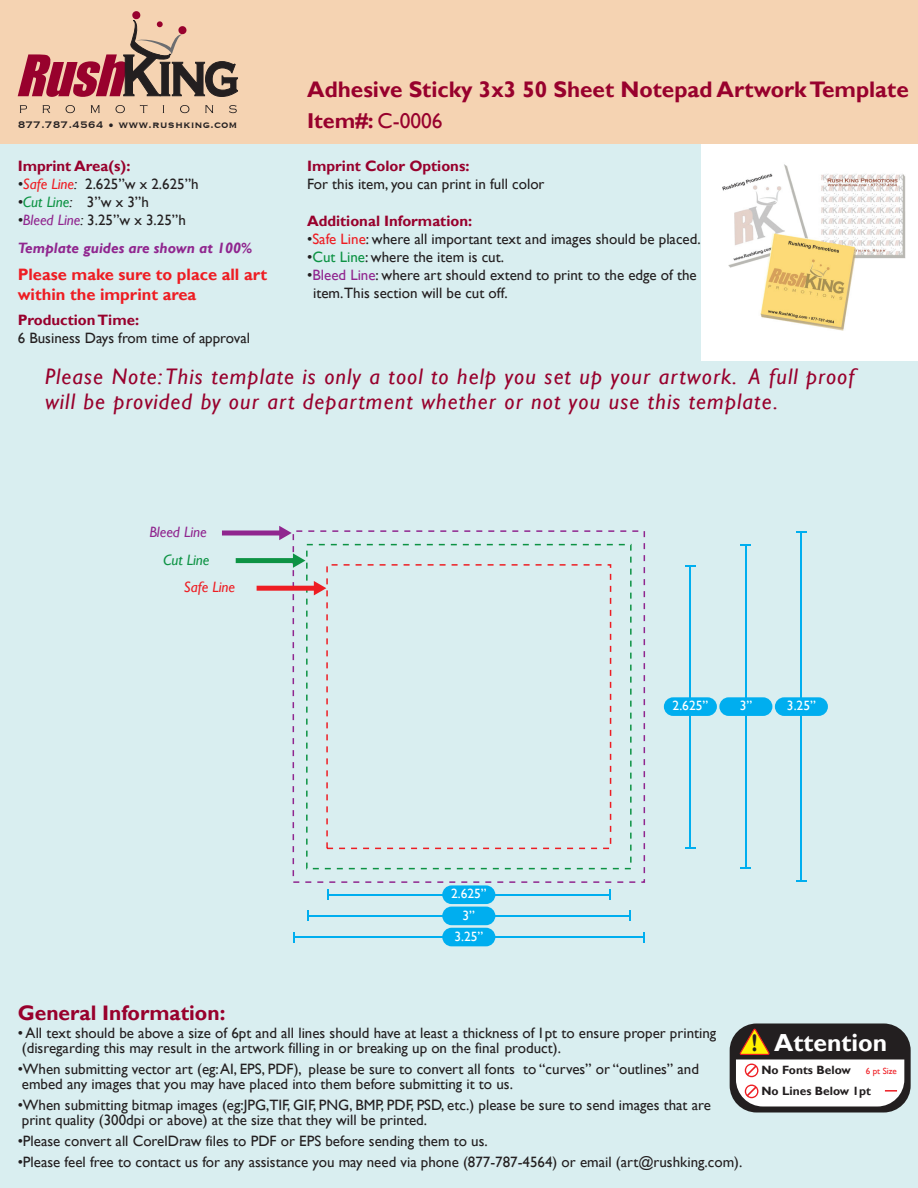
<style>
.page{position:relative;width:918px;height:1188px;background:#d9eef0}
.page>*{position:absolute;margin:0;border:0;box-sizing:border-box;transform-origin:0 0}
.t1{font:700 24.6px "Gill Sans";color:#fff}
.t2{font:italic 22.5px/24.8px "Gill Sans";letter-spacing:.05em;color:#98012d}
.t3{font:700 22.5px "Gill Sans";color:#98012d}
.t4{font:700 21.45px "Gill Sans";color:#98012d}
.t5{font:700 21px "Gill Sans";color:#98012d}
.t6{font:700 16.5px/19.8px "Gill Sans";color:#ee1d23}
.t7{font:15px/15px "Gill Sans";color:#231f20}
.t8{font:700 15px "Gill Sans";color:#98012d}
.t9{font:italic 700 15px "Gill Sans";color:#90268f}
.t10{font:italic 15px "Gill Sans";color:#0d9344}
.t11{font:italic 15px "Gill Sans";color:#90268f}
.t12{font:italic 15px "Gill Sans";color:#ee1d23}
.t13{font:13.5px/21.1px "Gill Sans";color:#fff;text-align:center}
.t14{font:700 12.3px "Copperplate Gothic BT";color:#231f20}
.t15{font:700 12px/21px "Gill Sans";color:#231f20}
.t16{font:9px "Gill Sans";color:#ee1d23}
.s1{font-style:italic}
.s2{font-style:italic;color:#ee1d23}
.s3{color:#231f20}
.s4{font-style:normal;color:#231f20}
.s5{font-style:italic;color:#90268f}
.s6{font-weight:400}
.s7{color:#ee1d23}
.s8{color:#0d9344}
.s9{color:#90268f}
.s10{font-size:23.85px;color:#231f20}
</style>
<div class="page">
<div style="left:0;top:0;width:918px;height:144px;background:#f5d3b2"></div>
<svg style="left:18px;top:11px;width:220px;height:86px"></svg>
<svg style="left:20px;top:105px;width:7px;height:8px"></svg>
<svg style="left:42px;top:105px;width:8px;height:8px"></svg>
<svg style="left:66px;top:105px;width:9px;height:8px"></svg>
<svg style="left:91px;top:105px;width:9px;height:8px"></svg>
<svg style="left:116px;top:105px;width:9px;height:8px"></svg>
<svg style="left:140px;top:105px;width:7px;height:8px"></svg>
<svg style="left:180px;top:105px;width:9px;height:8px"></svg>
<svg style="left:205px;top:105px;width:8px;height:8px"></svg>
<svg style="left:229px;top:105px;width:8px;height:8px"></svg>
<div style="left:730px;top:1024px;width:181px;height:89px;background:#231f20;border-radius:27px"></div>
<svg style="left:736px;top:1029px;width:168px;height:78px"></svg>
<img style="left:701px;top:144px;width:217px;height:217px">
<svg style="left:327px;top:889px;width:2px;height:11px"></svg>
<svg style="left:609px;top:889px;width:2px;height:11px"></svg>
<hr style="left:327px;top:894px;width:284px;height:2px;background:#00aeef">
<div style="left:442px;top:885px;width:53px;height:19px;background:#00aeef;border-radius:9px"></div>
<svg style="left:629px;top:910px;width:2px;height:11px"></svg>
<hr style="left:307px;top:915px;width:324px;height:2px;background:#00aeef">
<div style="left:442px;top:907px;width:53px;height:18px;background:#00aeef;border-radius:9px"></div>
<svg style="left:293px;top:932px;width:2px;height:10px"></svg>
<hr style="left:293px;top:936px;width:351px;height:2px;background:#00aeef">
<div style="left:442px;top:928px;width:53px;height:18px;background:#00aeef;border-radius:9px"></div>
<svg style="left:685px;top:565px;width:11px;height:2px"></svg>
<hr style="left:690px;top:565px;width:1px;height:283px;background:#00aeef">
<div style="left:664px;top:697px;width:53px;height:19px;background:#00aeef;border-radius:9px"></div>
<svg style="left:741px;top:867px;width:10px;height:2px"></svg>
<hr style="left:745px;top:545px;width:2px;height:324px;background:#00aeef">
<div style="left:719px;top:697px;width:53px;height:19px;background:#00aeef;border-radius:9px"></div>
<svg style="left:796px;top:531px;width:11px;height:2px"></svg>
<hr style="left:801px;top:531px;width:1px;height:351px;background:#00aeef">
<div style="left:775px;top:697px;width:53px;height:19px;background:#00aeef;border-radius:9px"></div>
<div style="left:293px;top:530px;width:352px;height:353px;border:2px dashed #90268f"></div>
<div style="left:306px;top:544px;width:326px;height:325px;border:2px dashed #0d9344"></div>
<div style="left:326px;top:564px;width:285px;height:285px;border:2px dashed #ee1d23"></div>
<svg style="left:257px;top:581px;width:69px;height:14px"></svg>
<svg style="left:236px;top:553px;width:69px;height:15px"></svg>
<svg style="left:222px;top:526px;width:70px;height:14px"></svg>
<p class="t14" style="left:18px;top:118px;width:221px">877.787.4564 • www.rushking.com</p>
<p class="t8" style="left:18px;top:157px;width:114px">Imprint Area(s):</p>
<p class="t7" style="left:18px;top:177px;width:182px"><span class="s1">•</span><span class="s2">Safe Line</span><span class="s1">:</span> 2.625”w x 2.625”h</p>
<p class="t10" style="left:18px;top:193px;width:133px"><span class="s3">•</span>Cut Line<span class="s3">:</span> <span class="s4">3”w x 3”h</span></p>
<p class="t7" style="left:18px;top:213px;width:170px"><span class="s1">•</span><span class="s5">Bleed Line</span><span class="s1">:</span> 3.25”w x 3.25”h</p>
<p class="t9" style="left:18px;top:240px;width:236px">Template guides are shown at 100%</p>
<p class="t6" style="left:18px;top:265px;width:251px">Please make sure to place all art within the imprint area</p>
<p class="t8" style="left:18px;top:310px;width:123px">Production Time:</p>
<p class="t7" style="left:18px;top:330px;width:234px">6 Business Days from time of approval</p>
<h2 class="t3" style="left:307px;top:76px;width:603px">Adhesive Sticky 3x3 50 Sheet Notepad Artwork Template</h2>
<h3 class="t4" style="left:307px;top:108px;width:137px">Item#: <span class="s6">C-0006</span></h3>
<p class="t8" style="left:307px;top:157px;width:164px">Imprint Color Options:</p>
<p class="t7" style="left:307px;top:177px;width:239px">For this item, you can print in full color</p>
<p class="t8" style="left:307px;top:212px;width:167px">Additional Information:</p>
<p class="t7" style="left:307px;top:232px;width:395px">•<span class="s7">Safe Line</span>: where all important text and images should be placed.</p>
<p class="t7" style="left:307px;top:250px;width:198px">•<span class="s8">Cut Line</span>: where the item is cut.</p>
<p class="t7" style="left:313px;top:266px;width:385px;line-height:18px;text-indent:-6px">•<span class="s9">Bleed Line</span>: where art should extend to print to the edge of the item.This section will be cut off.</p>
<h2 class="t2" style="left:45px;top:364px;width:811px">Please Note: This template is only a tool to help you set up your artwork. A full proof will be provided by our art department whether or not you use this template.</h2>
<p class="t11" style="left:149px;top:523px;width:59px">Bleed Line</p>
<p class="t10" style="left:163px;top:551px;width:48px">Cut Line</p>
<p class="t12" style="left:184px;top:579px;width:53px">Safe Line</p>
<p class="t13" style="left:451px;top:884px;width:37px">2.625”<br>3”<br>3.25”</p>
<p class="t13" style="left:673px;top:696px;width:37px">2.625”</p>
<p class="t13" style="left:740px;top:696px;width:14px">3”</p>
<p class="t13" style="left:787px;top:696px;width:30px">3.25”</p>
<h3 class="t5" style="left:18px;top:1000px;width:209px">General Information:</h3>
<p class="t7" style="left:18px;top:1026px;width:700px">• All text should be above a size of 6pt and all lines should have at least a thickness of 1pt to ensure proper printing (disregarding this may result in the artwork filling in or breaking up on the final product).</p>
<p class="t7" style="left:18px;top:1062px;width:683px">•When submitting vector art (eg: AI, EPS, PDF), please be sure to convert all fonts to “curves” or “outlines” and embed any images that you may have placed into them before submitting it to us.</p>
<p class="t7" style="left:18px;top:1098px;width:695px">•When submitting bitmap images (eg:JPG,TIF, GIF, PNG, BMP, PDF, PSD, etc.) please be sure to send images that are print quality (300dpi or above) at the size that they will be printed.</p>
<p class="t7" style="left:18px;top:1134px;width:472px">•Please convert all CorelDraw files to PDF or EPS before sending them to us.</p>
<p class="t7" style="left:18px;top:1155px;width:726px">•Please feel free to contact us for any assistance you may need via phone (877-787-4564) or email (art@rushking.com).</p>
<h1 class="t1" style="left:752px;top:1028px;width:137px"><span class="s10">!</span> Attention</h1>
<p class="t15" style="left:762px;top:1059px;width:111px">No Fonts Below<br>No Lines Below 1pt</p>
<p class="t16" style="left:866px;top:1066px;width:33px">6 pt Size</p>
</div>
